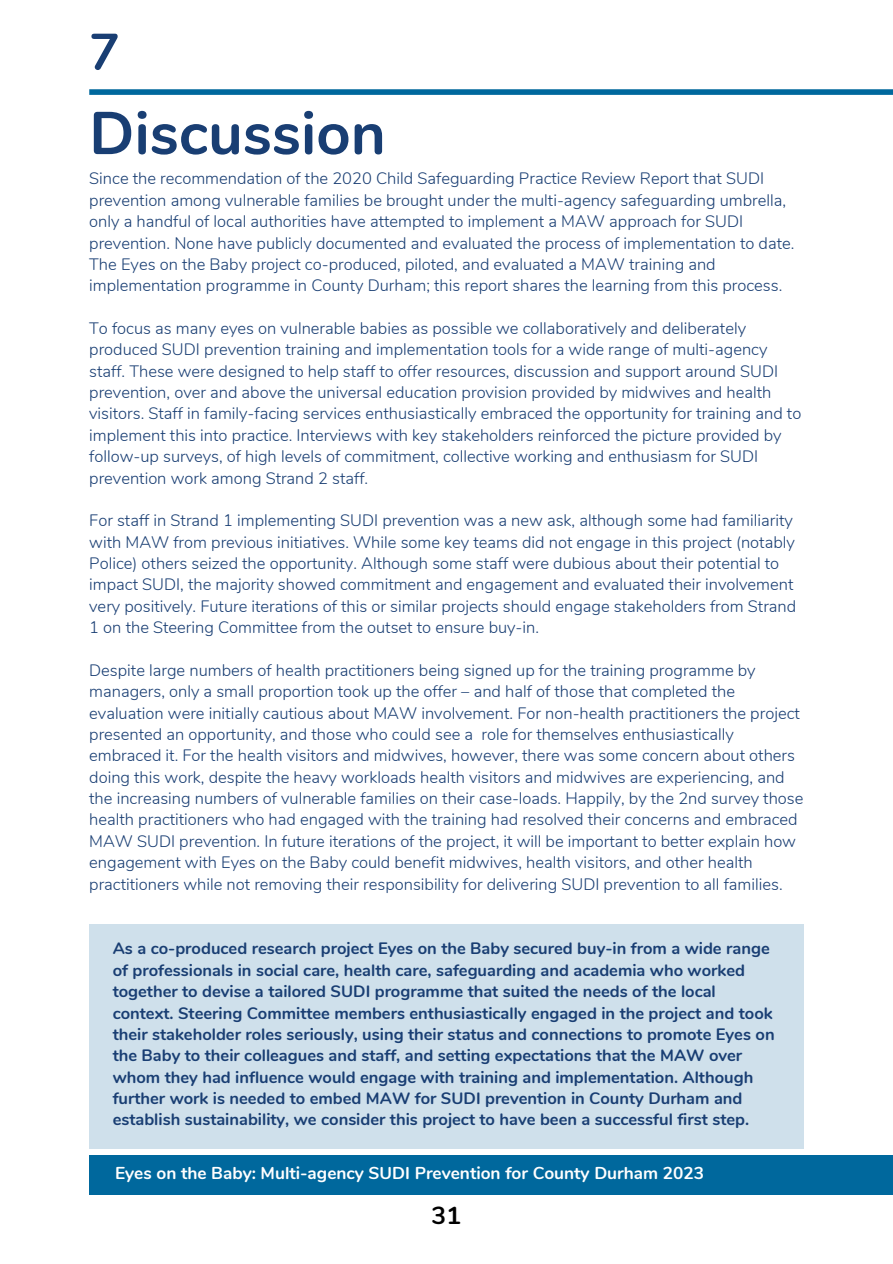
<style>
.page{position:relative;width:893px;height:1264px;background:#fff}
.page>*{position:absolute;margin:0;border:0;box-sizing:border-box;transform-origin:0 0}
.t1{font:700 60px "Nunito";color:#193e73}
.t2{font:700 51px "Nunito";color:#193e73}
.t3{font:700 24.6px "Nunito";color:#000}
.t4{font:700 17.25px "Nunito";color:#fff}
.t5{font:300 16.5px/21.3px "Nunito";color:#193e73}
.t6{font:700 16.5px/21.3px "Nunito";color:#193e73}
</style>
<div class="page">
<div style="left:89px;top:89px;width:803px;height:6px;background:#00689d"></div>
<div style="left:89px;top:923px;width:714px;height:225px;background:#cfe0eb"></div>
<div style="left:89px;top:1155px;width:803px;height:39px;background:#00689d"></div>
<p class="t2" style="left:89px;top:18px;width:32px">7</p>
<p class="t1" style="left:89px;top:93px;width:298px">Discussion</p>
<p class="t5" style="left:89px;top:168px;width:706px">Since the recommendation of the 2020 Child Safeguarding Practice Review Report that SUDI prevention among vulnerable families be brought under the multi-agency safeguarding umbrella, only a handful of local authorities have attempted to implement a MAW approach for SUDI prevention. None have publicly documented and evaluated the process of implementation to date.<br>The Eyes on the Baby project co-produced, piloted, and evaluated a MAW training and implementation programme in County Durham; this report shares the learning from this process.</p>
<p class="t5" style="left:89px;top:318px;width:713px">To focus as many eyes on vulnerable babies as possible we collaboratively and deliberately produced SUDI prevention training and implementation tools for a wide range of multi-agency staff. These were designed to help staff to offer resources, discussion and support around SUDI prevention, over and above the universal education provision provided by midwives and health visitors. Staff in family-facing services enthusiastically embraced the opportunity for training and to implement this into practice. Interviews with key stakeholders reinforced the picture provided by follow-up surveys, of high levels of commitment, collective working and enthusiasm for SUDI prevention work among Strand 2 staff.</p>
<p class="t5" style="left:89px;top:510px;width:708px">For staff in Strand 1 implementing SUDI prevention was a new ask, although some had familiarity with MAW from previous initiatives. While some key teams did not engage in this project (notably Police) others seized the opportunity. Although some staff were dubious about their potential to impact SUDI, the majority showed commitment and engagement and evaluated their involvement very positively. Future iterations of this or similar projects should engage stakeholders from Strand 1 on the Steering Committee from the outset to ensure buy-in.</p>
<p class="t5" style="left:89px;top:659px;width:715px">Despite large numbers of health practitioners being signed up for the training programme by managers, only a small proportion took up the offer – and half of those that completed the evaluation were initially cautious about MAW involvement. For non-health practitioners the project presented an opportunity, and those who could see a role for themselves enthusiastically embraced it. For the health visitors and midwives, however, there was some concern about others doing this work, despite the heavy workloads health visitors and midwives are experiencing, and the increasing numbers of vulnerable families on their case-loads. Happily, by the 2nd survey those health practitioners who had engaged with the training had resolved their concerns and embraced MAW SUDI prevention. In future iterations of the project, it will be important to better explain how engagement with Eyes on the Baby could benefit midwives, health visitors, and other health practitioners while not removing their responsibility for delivering SUDI prevention to all families.</p>
<p class="t6" style="left:113px;top:938px;width:663px">As a co-produced research project Eyes on the Baby secured buy-in from a wide range of professionals in social care, health care, safeguarding and academia who worked together to devise a tailored SUDI programme that suited the needs of the local context. Steering Committee members enthusiastically engaged in the project and took their stakeholder roles seriously, using their status and connections to promote Eyes on the Baby to their colleagues and staff, and setting expectations that the MAW over whom they had influence would engage with training and implementation. Although further work is needed to embed MAW for SUDI prevention in County Durham and establish sustainability, we consider this project to have been a successful first step.</p>
<p class="t4" style="left:115px;top:1160px;width:590px">Eyes on the Baby: Multi-agency SUDI Prevention for County Durham 2023</p>
<p class="t3" style="left:431px;top:1198px;width:31px">31</p>
</div>
